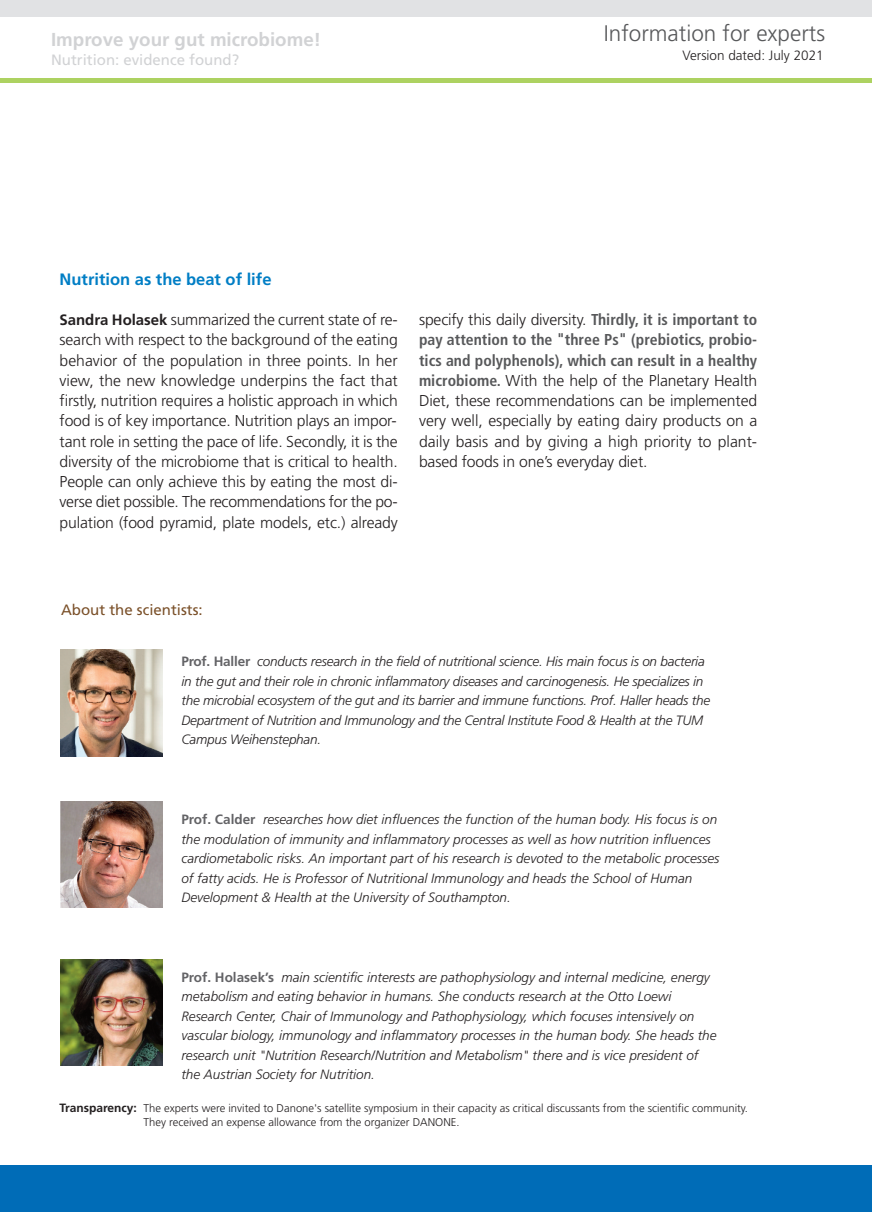
<style>
.page{position:relative;width:872px;height:1212px;background:#fff}
.page>*{position:absolute;margin:0;border:0;box-sizing:border-box;transform-origin:0 0}
.t1{font:300 22.5px "Frutiger";color:#57585a}
.t2{font:700 18.75px "Frutiger LT";color:#d1d2d4}
.t3{font:700 16.5px "Frutiger LT";color:#007ec5}
.t4{font:300 15.75px/20.2px "Frutiger";letter-spacing:-.01em;color:#231f20;text-align:justify}
.t5{font:700 condensed 15.75px/20.2px "Frutiger LT";color:#57585a}
.t6{font:15px "Frutiger";color:#d1d2d4}
.t7{font:15px "Frutiger";color:#7b512a}
.t8{font:italic 300 13.5px/19.5px "Frutiger LT";color:#231f20}
.t9{font:300 13.5px "Frutiger";color:#231f20}
.t10{font:300 11.25px/13.5px "Frutiger";color:#231f20}
.s1{font-family:"Frutiger LT";font-weight:700;font-size:15px}
.s2{font-family:"Frutiger LT";font-weight:700;font-stretch:condensed;color:#57585a}
.s3{font-weight:700;font-style:normal;color:#636366}
.s4{font-family:"Frutiger LT";font-weight:700;font-size:12px}
</style>
<div class="page">
<div style="left:0;top:0;width:872px;height:17px;background:#e1e2e4"></div>
<hr style="left:0;top:78px;width:872px;height:4px;background:#add261">
<div style="left:0;top:1165px;width:872px;height:47px;background:#006cb7"></div>
<img style="left:60px;top:650px;width:103px;height:106px">
<img style="left:60px;top:959px;width:103px;height:106px">
<img style="left:61px;top:801px;width:101px;height:107px">
<h2 class="t2" style="left:51px;top:32px;width:271px">Improve your gut microbiome!</h2>
<p class="t6" style="left:51px;top:53px;width:190px">Nutrition: evidence found?</p>
<h1 class="t1" style="left:604px;top:24px;width:223px">Information for experts</h1>
<p class="t9" style="left:682px;top:49px;width:143px">Version dated: July 2021</p>
<p class="t3" style="left:60px;top:273px;width:213px">Nutrition as the beat of life</p>
<p class="t4" style="left:60px;top:311px;width:340px"><span class="s1">Sandra Holasek</span> summarized the current state of re&shy;search with respect to the background of the eating behavior of the population in three points. In her view, the new knowledge underpins the fact that firstly, nutrition requires a holistic approach in which food is of key importance. Nutrition plays an impor&shy;tant role in setting the pace of life. Secondly, it is the diversity of the microbiome that is critical to health.<br>People can only achieve this by eating the most di&shy;verse diet possible. The recommendations for the po&shy;pulation (food pyramid, plate models, etc.) already</p>
<p class="t4" style="left:419px;top:311px;width:340px">specify this daily diversity. <span class="s2">Thirdly, it is important to</span></p>
<p class="t5" style="left:419px;top:331px;width:340px">pay attention to the "three Ps" (prebiotics, probio&shy;tics and polyphenols), which can result in a healthy</p>
<p class="t4" style="left:419px;top:371px;width:340px"><span class="s2">microbiome.</span> With the help of the Planetary Health Diet, these recommendations can be implemented very well, especially by eating dairy products on a daily basis and by giving a high priority to plant&shy;based foods in one’s everyday diet.</p>
<p class="t7" style="left:61px;top:604px;width:143px">About the scientists:</p>
<p class="t8" style="left:181px;top:653px;width:530px"><span class="s3">Prof. Haller</span> conducts research in the field of nutritional science. His main focus is on bacteria in the gut and their role in chronic inflammatory diseases and carcinogenesis. He specializes in the microbial ecosystem of the gut and its barrier and immune functions. Prof. Haller heads the Department of Nutrition and Immunology and the Central Institute Food &amp; Health at the TUM Campus Weihenstephan.</p>
<p class="t8" style="left:181px;top:811px;width:539px"><span class="s3">Prof. Calder</span> researches how diet influences the function of the human body. His focus is on the modulation of immunity and inflammatory processes as well as how nutrition influences cardiometabolic risks. An important part of his research is devoted to the metabolic processes of fatty acids. He is Professor of Nutritional Immunology and heads the School of Human Development &amp; Health at the University of Southampton.</p>
<p class="t8" style="left:181px;top:968px;width:536px"><span class="s3">Prof. Holasek’s</span> main scientific interests are pathophysiology and internal medicine, energy metabolism and eating behavior in humans. She conducts research at the Otto Loewi Research Center, Chair of Immunology and Pathophysiology, which focuses intensively on vascular biology, immunology and inflammatory processes in the human body. She heads the research unit "Nutrition Research/Nutrition and Metabolism" there and is vice president of the Austrian Society for Nutrition.</p>
<p class="t10" style="left:144px;top:1102px;width:606px;text-indent:-84px"><span class="s4">Transparency:</span> The experts were invited to Danone's satellite symposium in their capacity as critical discussants from the scientific community.<br>They received an expense allowance from the organizer DANONE.</p>
</div>
